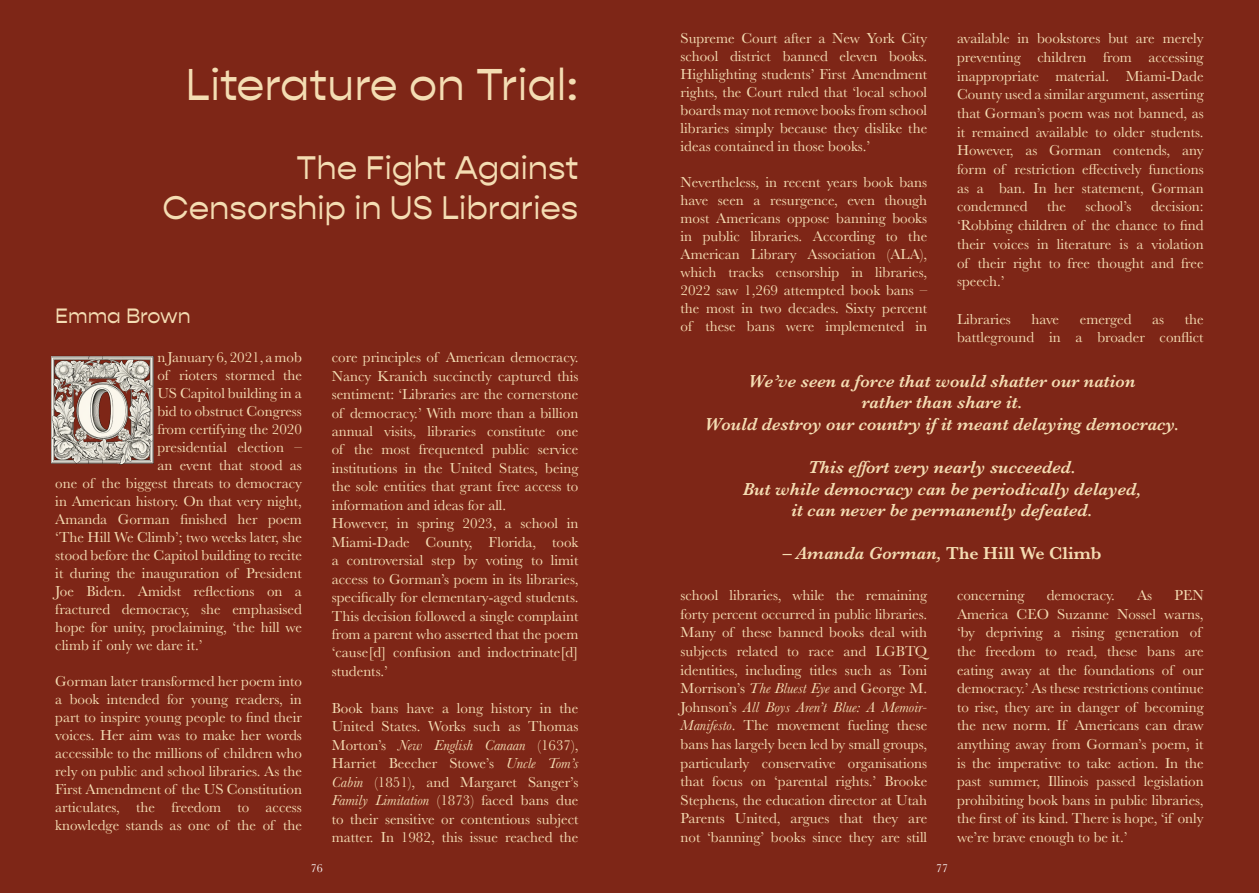
<style>
.page{position:relative;width:1259px;height:893px;background:#7e2617}
.page>*{position:absolute;margin:0;border:0;box-sizing:border-box;transform-origin:0 0}
.Article_Title{font:45px "Gopher";color:#f4ddb3}
.Article_Title-2{font:33px "Gopher";color:#f4ddb3}
.Article_Title-3{font:21px "Gopher";color:#f4ddb3}
.NA_paragraph{font:italic 600 18px "Baskerville";color:#f4ddb3}
.NA_paragraph-2{font:15px/18.6px "Baskerville";color:#f4ddb3;text-align:justify}
.NA_paragraph-3{font:12px "Baskerville";color:#fff}
.s1{font-style:italic}
.s2{font-style:normal}
</style>
<div class="page">
<img style="left:51px;top:353px;width:106px;height:115px">
<p class="Article_Title" style="left:186px;top:59px;width:394px">Literature on Trial:</p>
<p class="Article_Title-2" style="left:296px;top:149px;width:283px">The Fight Against</p>
<p class="Article_Title-2" style="left:162px;top:188px;width:417px">Censorship in US Libraries</p>
<p class="Article_Title-3" style="left:55px;top:304px;width:137px">Emma Brown</p>
<p class="NA_paragraph-2" style="left:157px;top:348px;width:146px">n January 6, 2021, a mob</p>
<p class="NA_paragraph-2" style="left:157px;top:366px;width:146px">of rioters stormed the</p>
<p class="NA_paragraph-2" style="left:157px;top:384px;width:146px">US Capitol building in a</p>
<p class="NA_paragraph-2" style="left:157px;top:402px;width:146px">bid to obstruct Congress</p>
<p class="NA_paragraph-2" style="left:157px;top:420px;width:146px">from certifying the 2020</p>
<p class="NA_paragraph-2" style="left:157px;top:438px;width:146px">presidential election –</p>
<p class="NA_paragraph-2" style="left:157px;top:456px;width:146px">an event that stood as</p>
<p class="NA_paragraph-2" style="left:55px;top:474px;width:248px">one of the biggest threats to democracy</p>
<p class="NA_paragraph-2" style="left:55px;top:492px;width:248px">in American history. On that very night,</p>
<p class="NA_paragraph-2" style="left:55px;top:510px;width:248px">Amanda Gorman finished her poem</p>
<p class="NA_paragraph-2" style="left:55px;top:528px;width:248px">‘The Hill We Climb’; two weeks later, she</p>
<p class="NA_paragraph-2" style="left:55px;top:546px;width:248px">stood before the Capitol building to recite</p>
<p class="NA_paragraph-2" style="left:55px;top:564px;width:248px">it during the inauguration of President</p>
<p class="NA_paragraph-2" style="left:55px;top:582px;width:248px">Joe Biden. Amidst reflections on a</p>
<p class="NA_paragraph-2" style="left:55px;top:600px;width:248px">fractured democracy, she emphasised</p>
<p class="NA_paragraph-2" style="left:55px;top:618px;width:248px">hope for unity, proclaiming, ‘the hill we</p>
<p class="NA_paragraph-2" style="left:55px;top:636px;width:149px">climb if only we dare it.’</p>
<p class="NA_paragraph-2" style="left:55px;top:673px;width:248px;line-height:18px">Gorman later transformed her poem into a book intended for young readers, in part to inspire young people to find their voices. Her aim was to make her words accessible to the millions of children who rely on public and school libraries. As the First Amendment of the US Constitution articulates, the freedom to access knowledge stands as one of the of the</p>
<p class="NA_paragraph-3" style="left:311px;top:860px;width:13px">76</p>
<p class="NA_paragraph-2" style="left:332px;top:348px;width:248px">core principles of American democracy.<br>Nancy Kranich succinctly captured this sentiment: ‘Libraries are the cornerstone of democracy.’ With more than a billion annual visits, libraries constitute one of the most frequented public service institutions in the United States, being the sole entities that grant free access to information and ideas for all.</p>
<p class="NA_paragraph-2" style="left:332px;top:514px;width:248px">However, in spring 2023, a school in Miami-Dade County, Florida, took a controversial step by voting to limit access to Gorman’s poem in its libraries, specifically for elementary-aged students.<br>This decision followed a single complaint from a parent who asserted that the poem ‘cause[d] confusion and indoctrinate[d] students.’</p>
<p class="NA_paragraph-2" style="left:332px;top:699px;width:248px">Book bans have a long history in the United States. Works such as Thomas Morton’s <span class="s1">New English Canaan</span> (1637), Harriet Beecher Stowe’s <span class="s1">Uncle Tom’s Cabin</span> (1851), and Margaret Sanger’s <span class="s1">Family Limitation</span> (1873) faced bans due to their sensitive or contentious subject matter. In 1982, this issue reached the</p>
<p class="NA_paragraph-2" style="left:680px;top:30px;width:248px;line-height:18px">Supreme Court after a New York City school district banned eleven books.<br>Highlighting students’ First Amendment rights, the Court ruled that ‘local school boards may not remove books from school libraries simply because they dislike the ideas contained in those books.’</p>
<p class="NA_paragraph-2" style="left:680px;top:174px;width:248px;line-height:18px">Nevertheless, in recent years book bans have seen a resurgence, even though most Americans oppose banning books in public libraries. According to the American Library Association (ALA), which tracks censorship in libraries, 2022 saw 1,269 attempted book bans – the most in two decades. Sixty percent of these bans were implemented in</p>
<p class="NA_paragraph" style="left:748px;top:368px;width:388px">We’ve seen a force that would shatter our nation</p>
<p class="NA_paragraph" style="left:861px;top:390px;width:162px">rather than share it.</p>
<p class="NA_paragraph" style="left:705px;top:412px;width:476px">Would destroy our country if it meant delaying democracy.</p>
<p class="NA_paragraph" style="left:808px;top:455px;width:269px">This effort very nearly succeeded.</p>
<p class="NA_paragraph" style="left:743px;top:476px;width:400px">But while democracy can be periodically delayed,</p>
<p class="NA_paragraph" style="left:791px;top:498px;width:303px">it can never be permanently defeated.</p>
<p class="NA_paragraph" style="left:782px;top:541px;width:320px">– Amanda Gorman, <span class="s2">The Hill We Climb</span></p>
<p class="NA_paragraph-2" style="left:680px;top:586px;width:248px">school libraries, while the remaining forty percent occurred in public libraries.<br>Many of these banned books deal with subjects related to race and LGBTQ identities, including titles such as Toni Morrison’s <span class="s1">The Bluest Eye</span> and George M.<br>Johnson’s <span class="s1">All Boys Aren’t Blue: A Memoir-Manifesto</span>. The movement fueling these bans has largely been led by small groups, particularly conservative organisations that focus on ‘parental rights.’ Brooke Stephens, the education director at Utah Parents United, argues that they are not ‘banning’ books since they are still</p>
<p class="NA_paragraph-2" style="left:957px;top:586px;width:69px">concerning</p>
<p class="NA_paragraph-2" style="left:1046px;top:586px;width:69px">democracy.</p>
<p class="NA_paragraph-2" style="left:1137px;top:586px;width:17px">As</p>
<p class="NA_paragraph-2" style="left:957px;top:29px;width:248px">available in bookstores but are merely preventing children from accessing inappropriate material. Miami-Dade County used a similar argument, asserting that Gorman’s poem was not banned, as it remained available to older students.<br>However, as Gorman contends, any form of restriction effectively functions as a ban. In her statement, Gorman condemned</p>
<p class="NA_paragraph-2" style="left:957px;top:197px;width:248px;text-indent:194px">decision: ‘Robbing children of the chance to find their voices in literature is a violation of their right to free thought and free speech.’</p>
<p class="NA_paragraph-2" style="left:957px;top:310px;width:55px">Libraries</p>
<p class="NA_paragraph-2" style="left:1031px;top:310px;width:29px">have</p>
<p class="NA_paragraph-2" style="left:1079px;top:310px;width:53px">emerged</p>
<p class="NA_paragraph-2" style="left:1152px;top:310px;width:14px">as</p>
<p class="NA_paragraph-2" style="left:1047px;top:198px;width:20px">the</p>
<p class="NA_paragraph-2" style="left:1085px;top:198px;width:47px">school’s</p>
<p class="NA_paragraph-2" style="left:957px;top:310px;width:248px;text-align:right">the<br>battleground in a broader conflict</p>
<p class="NA_paragraph-2" style="left:957px;top:586px;width:248px;text-align:left;text-indent:218px">PEN America CEO Suzanne Nossel warns, ‘by depriving a rising generation of the freedom to read, these bans are eating away at the foundations of our democracy.’ As these restrictions continue to rise, they are in danger of becoming the new norm. If Americans can draw anything away from Gorman’s poem, it is the imperative to take action. In the past summer, Illinois passed legislation prohibiting book bans in public libraries, the first of its kind. There is hope, ‘if only we’re brave enough to be it.’</p>
<p class="NA_paragraph-3" style="left:936px;top:860px;width:13px">77</p>
</div>
